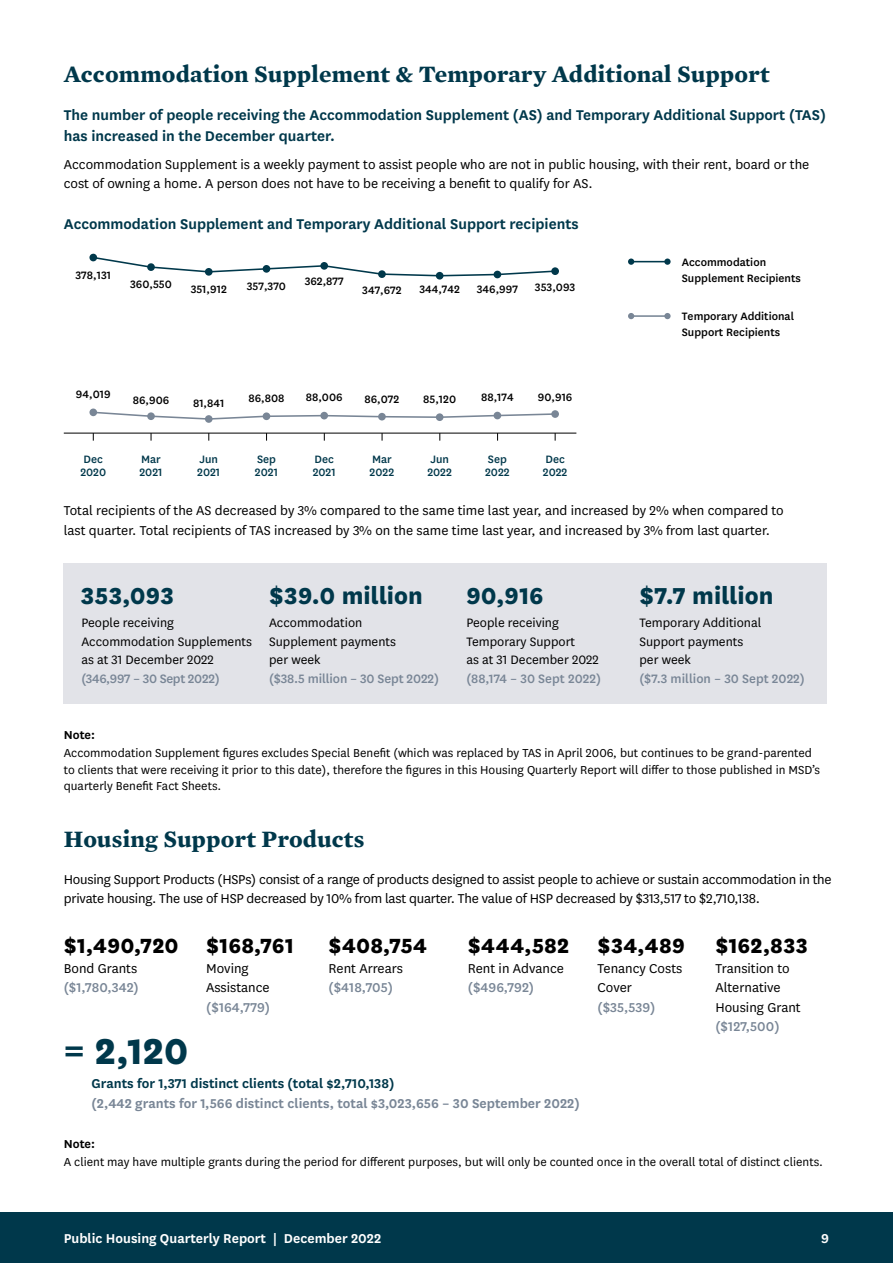
<style>
.page{position:relative;width:893px;height:1263px;background:#fff}
.page>*{position:absolute;margin:0;border:0;box-sizing:border-box;transform-origin:0 0}
.number_28pt{font:800 42px "National";color:#00384b}
.number_28pt-2{font:800 27px "National";letter-spacing:.005em;color:#00384b}
.SUBHEAD{font:700 24px "Mercury Text G1";letter-spacing:.01em;color:#00384b}
.number16pt{font:800 24px "National";letter-spacing:.01em;color:#000}
.SUBHEAD_2{font:600 16.5px/21px "National";color:#00384b}
.BODY_TEXT{font:15px/19.5px "National";letter-spacing:-.015em;color:#000}
.SUBHEAD_2-2{font:15px/19.5px "National";color:#000}
.body_text_under_numb{font:15px/19.5px "National";color:#000}
.BODY_TEXT-2{font:600 15px/19.5px "National";color:#798696}
.t1{font:600 15px "National";color:#fff}
.body_text_under_numb-2{font:500 15px/19.5px "National";color:#798696}
.number16pt-2{font:15px/19.5px "National";color:#000}
.body_text_under_numb-3{font:14.25px/18.5px "National";color:#000}
.Notes{font:13.5px/16.5px "National";color:#000}
.Notes-2{font:600 13.5px "National";color:#000}
.t2{font:500 12.45px/15.6px "National";color:#000}
.t3{font:500 12.45px/12.5px "National";color:#00384b}
.s1{font-weight:500;color:#798696}
.s2{font-weight:400;color:#000}
.s3{color:#00384b}
</style>
<div class="page">
<hr style="left:631px;top:261px;width:36px;height:1px;background:#00384b">
<div style="left:628px;top:258px;width:6px;height:7px;background:#00384b;border-radius:50%"></div>
<svg style="left:664px;top:258px;width:7px;height:7px"></svg>
<hr style="left:631px;top:315px;width:36px;height:2px;background:#798696">
<svg style="left:628px;top:313px;width:6px;height:6px"></svg>
<div style="left:664px;top:313px;width:7px;height:6px;background:#798696;border-radius:50%"></div>
<hr style="left:64px;top:433px;width:512px;height:1px;background:#000">
<svg style="left:89px;top:408px;width:8px;height:8px"></svg>
<svg style="left:92px;top:411px;width:459px;height:10px"></svg>
<div style="left:551px;top:410px;width:8px;height:8px;background:#798696;border-radius:50%"></div>
<svg style="left:89px;top:254px;width:8px;height:8px"></svg>
<svg style="left:436px;top:272px;width:8px;height:8px"></svg>
<svg style="left:91px;top:256px;width:462px;height:21px"></svg>
<div style="left:551px;top:267px;width:8px;height:8px;background:#00384b;border-radius:50%"></div>
<div style="left:64px;top:563px;width:763px;height:141px;background:#e2e3e8"></div>
<div style="left:0;top:1212px;width:893px;height:51px;background:#00384b"></div>
<p class="SUBHEAD" style="left:64px;top:59px;width:707px">Accommodation Supplement &amp; Temporary Additional Support</p>
<p class="SUBHEAD_2" style="left:64px;top:103px;width:764px">The number of people receiving the Accommodation Supplement (AS) and Temporary Additional Support (TAS) has increased in the December quarter.</p>
<p class="SUBHEAD_2-2" style="left:64px;top:154px;width:747px">Accommodation Supplement is a weekly payment to assist people who are not in public housing, with their rent, board or the cost of owning a home. A person does not have to be receiving a benefit to qualify for AS.</p>
<p class="SUBHEAD_2" style="left:64px;top:213px;width:516px">Accommodation Supplement and Temporary Additional Support recipients</p>
<p class="t2" style="left:682px;top:254px;width:121px">Accommodation<br>Supplement Recipients</p>
<p class="t2" style="left:682px;top:308px;width:114px">Temporary Additional<br>Support Recipients</p>
<p class="t2" style="left:76px;top:266px;width:37px">378,131</p>
<p class="t2" style="left:305px;top:273px;width:41px">362,877</p>
<p class="t2" style="left:130px;top:276px;width:43px">360,550</p>
<p class="t2" style="left:247px;top:277px;width:41px">357,370</p>
<p class="t2" style="left:535px;top:279px;width:42px">353,093</p>
<p class="t2" style="left:191px;top:280px;width:38px">351,912</p>
<p class="t2" style="left:419px;top:280px;width:42px">344,742</p>
<p class="t2" style="left:477px;top:280px;width:43px">346,997</p>
<p class="t2" style="left:362px;top:281px;width:41px">347,672</p>
<p class="t2" style="left:76px;top:385px;width:36px">94,019</p>
<p class="t3" style="left:80px;top:453px;width:27px">Dec<br>2020</p>
<p class="t2" style="left:133px;top:391px;width:38px">86,906</p>
<p class="t2" style="left:193px;top:394px;width:33px">81,841</p>
<p class="t2" style="left:248px;top:390px;width:38px">86,808</p>
<p class="t2" style="left:306px;top:388px;width:38px">88,006</p>
<p class="t2" style="left:365px;top:390px;width:36px">86,072</p>
<p class="t3" style="left:139px;top:453px;width:25px">Mar<br>2021</p>
<p class="t3" style="left:255px;top:453px;width:25px">Sep<br>2021</p>
<p class="t3" style="left:197px;top:453px;width:25px">Jun<br>2021</p>
<p class="t3" style="left:313px;top:453px;width:25px">Dec<br>2021</p>
<p class="t3" style="left:370px;top:452px;width:26px">Mar<br>2022</p>
<p class="t2" style="left:423px;top:390px;width:34px">85,120</p>
<p class="t3" style="left:427px;top:453px;width:26px">Jun<br>2022</p>
<p class="t2" style="left:481px;top:388px;width:34px">88,174</p>
<p class="t3" style="left:485px;top:453px;width:26px">Sep<br>2022</p>
<p class="t2" style="left:538px;top:388px;width:36px">90,916</p>
<p class="t3" style="left:543px;top:453px;width:26px">Dec<br>2022</p>
<p class="BODY_TEXT" style="left:64px;top:500px;width:722px">Total recipients of the AS decreased by 3% compared to the same time last year, and increased by 2% when compared to last quarter. Total recipients of TAS increased by 3% on the same time last year, and increased by 3% from last quarter.</p>
<p class="number_28pt-2" style="left:81px;top:576px;width:95px">353,093</p>
<p class="body_text_under_numb-3" style="left:81px;top:613px;width:172px">People receiving<br>Accommodation Supplements as at 31 December 2022 <span class="s1">(346,997 – 30 Sept 2022)</span></p>
<p class="number_28pt-2" style="left:269px;top:576px;width:155px">$39.0 million</p>
<p class="body_text_under_numb-3" style="left:269px;top:613px;width:171px">Accommodation<br>Supplement payments<br>per week<br><span class="s1">($38.5 million – 30 Sept 2022)</span></p>
<p class="number_28pt-2" style="left:466px;top:576px;width:79px">90,916</p>
<p class="body_text_under_numb-3" style="left:466px;top:613px;width:136px">People receiving<br>Temporary Support<br>as at 31 December 2022 <span class="s1">(88,174 – 30 Sept 2022)</span></p>
<p class="number_28pt-2" style="left:639px;top:576px;width:136px">$7.7 million</p>
<p class="body_text_under_numb-3" style="left:639px;top:613px;width:167px">Temporary Additional<br>Support payments<br>per week<br><span class="s1">($7.3 million – 30 Sept 2022)</span></p>
<p class="Notes-2" style="left:64px;top:725px;width:33px">Note:</p>
<p class="Notes" style="left:64px;top:744px;width:758px">Accommodation Supplement figures excludes Special Benefit (which was replaced by TAS in April 2006, but continues to be grand-parented to clients that were receiving it prior to this date), therefore the figures in this Housing Quarterly Report will differ to those published in MSD’s quarterly Benefit Fact Sheets.</p>
<p class="SUBHEAD" style="left:64px;top:824px;width:302px">Housing Support Products</p>
<p class="BODY_TEXT" style="left:64px;top:869px;width:769px">Housing Support Products (HSPs) consist of a range of products designed to assist people to achieve or sustain accommodation in the private housing. The use of HSP decreased by 10% from last quarter. The value of HSP decreased by $313,517 to $2,710,138.</p>
<p class="number16pt" style="left:64px;top:929px;width:116px">$1,490,720</p>
<p class="body_text_under_numb-2" style="left:64px;top:958px;width:77px"><span class="s2">Bond Grants </span>($1,780,342)</p>
<p class="number16pt" style="left:206px;top:929px;width:89px">$168,761</p>
<p class="body_text_under_numb" style="left:206px;top:958px;width:65px">Moving<br>Assistance <span class="s1">($164,779)</span></p>
<p class="number16pt" style="left:329px;top:929px;width:100px">$408,754</p>
<p class="number16pt-2" style="left:329px;top:958px;width:76px">Rent Arrears <span class="s1">($418,705)</span></p>
<p class="number16pt" style="left:468px;top:929px;width:103px">$444,582</p>
<p class="body_text_under_numb" style="left:468px;top:958px;width:98px">Rent in Advance <span class="s1">($496,792)</span></p>
<p class="number16pt" style="left:598px;top:929px;width:89px">$34,489</p>
<p class="body_text_under_numb" style="left:598px;top:958px;width:86px">Tenancy Costs<br>Cover <span class="s1">($35,539)</span></p>
<p class="number16pt" style="left:715px;top:929px;width:94px">$162,833</p>
<p class="body_text_under_numb" style="left:715px;top:958px;width:87px">Transition to<br>Alternative<br>Housing Grant <span class="s1">($127,500)</span></p>
<p class="number_28pt" style="left:64px;top:1021px;width:126px">= 2,120</p>
<p class="BODY_TEXT-2" style="left:91px;top:1073px;width:490px"><span class="s3">Grants for 1,371 distinct clients (total $2,710,138)<br></span>(2,442 grants for 1,566 distinct clients, total $3,023,656 – 30 September 2022)</p>
<p class="Notes-2" style="left:64px;top:1134px;width:33px">Note:</p>
<p class="Notes" style="left:64px;top:1153px;width:761px">A client may have multiple grants during the period for different purposes, but will only be counted once in the overall total of distinct clients.</p>
<p class="t1" style="left:64px;top:1227px;width:319px">Public Housing Quarterly Report | December 2022</p>
<p class="t1" style="left:821px;top:1227px;width:9px">9</p>
</div>
